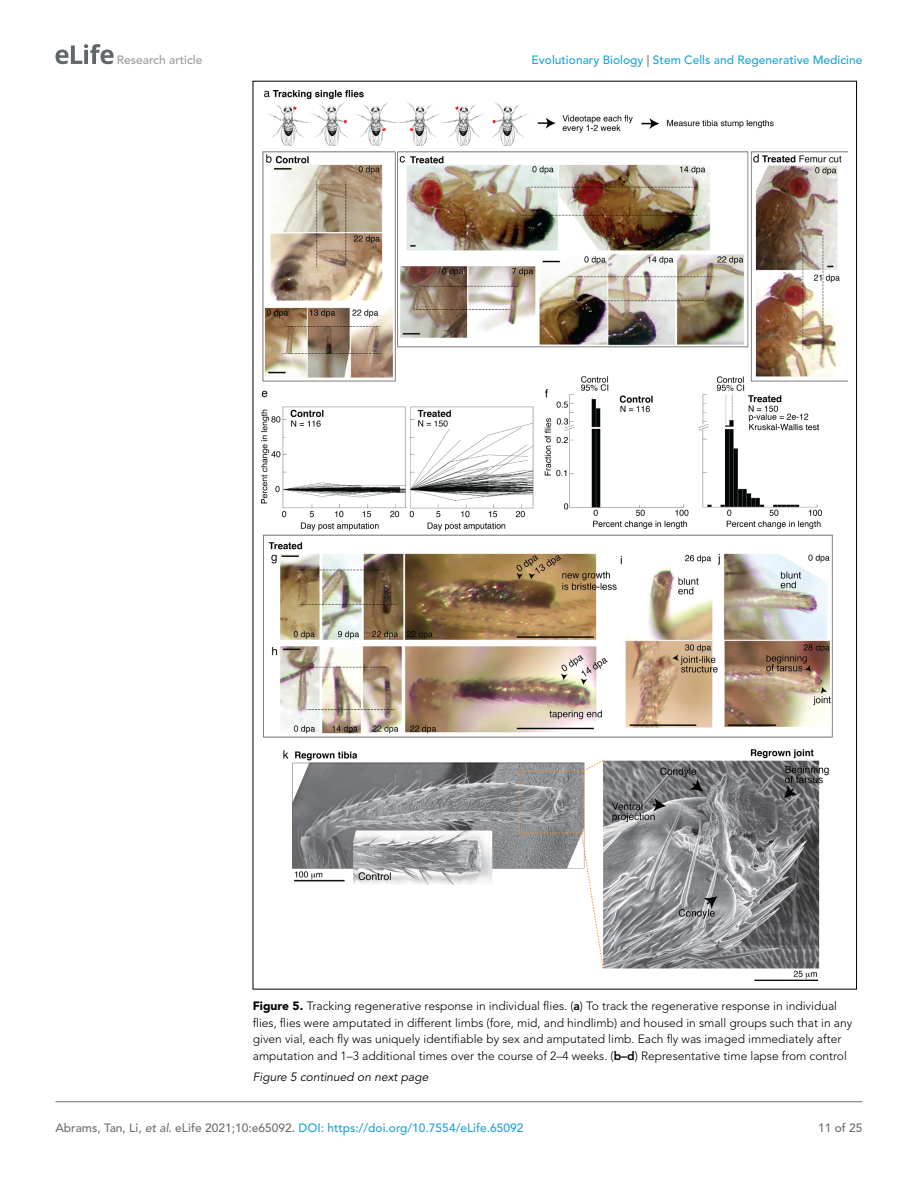
<style>
.page{position:relative;width:918px;height:1188px;background:#fff}
.page>*{position:absolute;margin:0;border:0;box-sizing:border-box;transform-origin:0 0}
.t1{font:300 12px/16.5px "Avenir LT Std";color:#000}
.t2{font:500 12px "Avenir LT Std";color:#1ea4d7}
.t3{font:italic 12px "Avenir LT Std";color:#000}
.t4{font:500 12px "Avenir LT Std";color:#9a9a9a}
.t5{font:500 12px "Avenir LT Std";color:#6e6e70}
.s1{color:#6e6e70}
.s2{font-weight:900}
.s3{font-weight:800}
.s4{font-style:italic;color:#6e6e70}
</style>
<div class="page">
<svg style="left:55px;top:44px;width:59px;height:20px"></svg>
<hr style="left:56px;top:1101px;width:806px;height:1px;background:#6e6e70">
<img style="left:262px;top:90px;width:586px;height:890px">
<p class="t4" style="left:117px;top:53px;width:87px">Research article</p>
<p class="t2" style="left:532px;top:53px;width:332px">Evolutionary Biology <span class="s1">|</span> Stem Cells and Regenerative Medicine</p>
<p class="t1" style="left:253px;top:998px;width:601px"><span class="s2">Figure 5.</span> Tracking regenerative response in individual flies. (<span class="s3">a</span>) To track the regenerative response in individual flies, flies were amputated in different limbs (fore, mid, and hindlimb) and housed in small groups such that in any given vial, each fly was uniquely identifiable by sex and amputated limb. Each fly was imaged immediately after amputation and 1–3 additional times over the course of 2–4 weeks. (<span class="s3">b–d</span>) Representative time lapse from control</p>
<p class="t3" style="left:253px;top:1070px;width:177px">Figure 5 continued on next page</p>
<p class="t2" style="left:56px;top:1121px;width:469px"><span class="s1">Abrams, Tan, Li</span><span class="s4">, et al</span><span class="s1">. eLife 2021;10:e65092.</span> DOI: https://doi.org/10.7554/eLife.65092</p>
<p class="t5" style="left:818px;top:1121px;width:46px">11 of 25</p>
</div>
